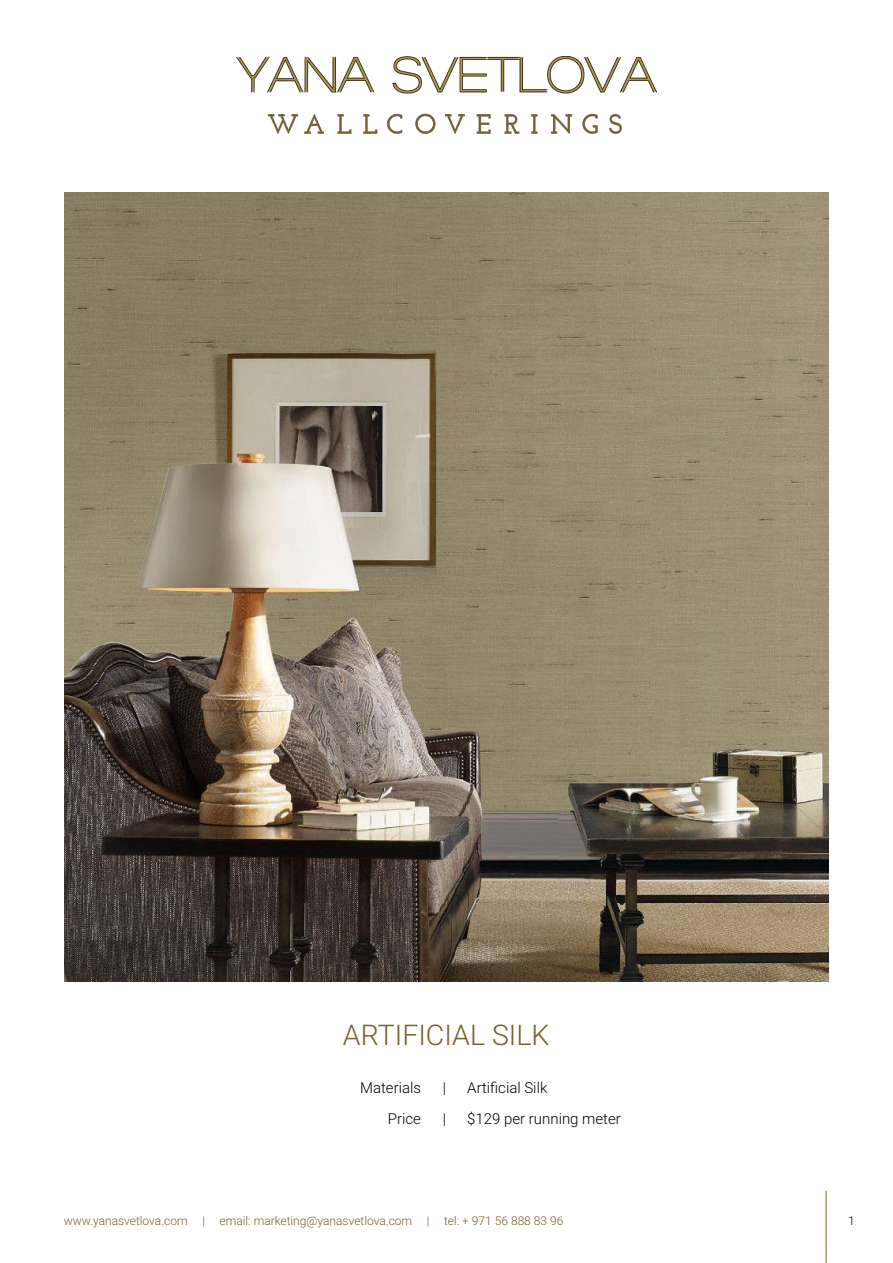
<style>
.page{position:relative;width:893px;height:1263px;background:#fff}
.page>*{position:absolute;margin:0;border:0;box-sizing:border-box;transform-origin:0 0}
.t1{font:300 28.5px "Roboto";color:#75622d}
.t2{font:300 15px "Roboto";color:#000}
.t3{font:300 12px "Roboto";color:#75622d}
.t4{font:300 12px "Roboto";color:#000}
</style>
<div class="page">
<img style="left:237px;top:56px;width:419px;height:78px">
<hr style="left:826px;top:1191px;width:1px;height:72px;background:#75622d">
<img style="left:64px;top:193px;width:765px;height:788px">
<h1 class="t1" style="left:343px;top:1015px;width:208px">ARTIFICIAL SILK</h1>
<p class="t2" style="left:360px;top:1077px;width:62px">Materials</p>
<p class="t2" style="left:443px;top:1077px;width:5px">|</p>
<p class="t2" style="left:467px;top:1077px;width:82px">Artificial Silk</p>
<p class="t2" style="left:388px;top:1108px;width:35px">Price</p>
<p class="t2" style="left:443px;top:1108px;width:5px">|</p>
<p class="t2" style="left:467px;top:1108px;width:155px">$129 per running meter</p>
<p class="t3" style="left:64px;top:1213px;width:501px">www.yanasvetlova.com | email: marketing@yanasvetlova.com | tel: + 971 56 888 83 96</p>
<p class="t4" style="left:848px;top:1213px;width:8px">1</p>
</div>
